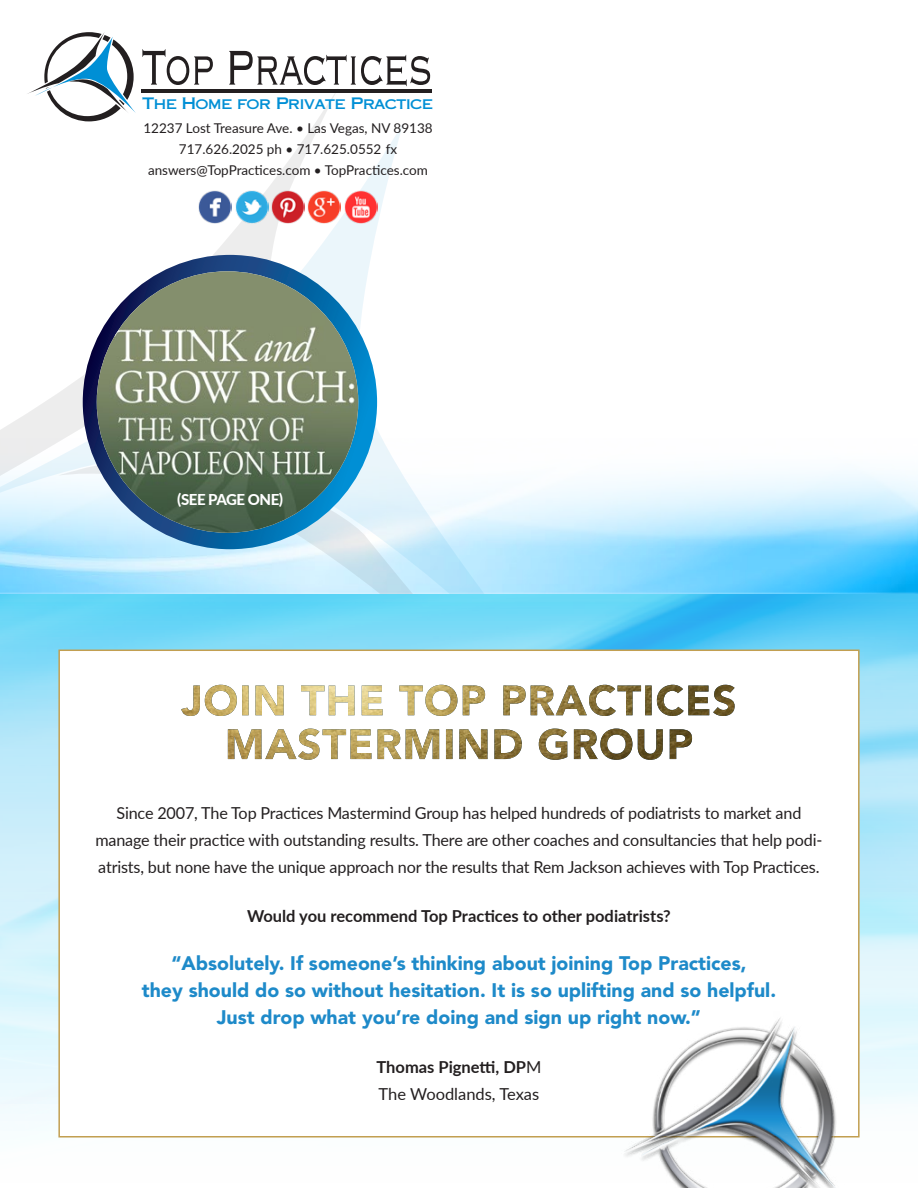
<style>
.page{position:relative;width:918px;height:1188px;background:#fff}
.page>*{position:absolute;margin:0;border:0;box-sizing:border-box;transform-origin:0 0}
.t1{font:900 19.5px/27px "Avenir LT Std";color:#1e8ac9;text-align:center}
.text{font:16.5px/27px "Lato";letter-spacing:-.01em;color:#231f20;text-align:center}
.text-2{font:700 16.5px "Lato";color:#231f20}
.t2{font:15.9px "Copperplate Thirty One AB";letter-spacing:-.05em;color:#008fd5}
.t3{font:800 15px "Lato";letter-spacing:-.03em;color:#fff}
.t4{font:13.5px/21px "Lato";color:#231f20;text-align:center}
.s1{font-weight:400}
</style>
<div class="page">
<img style="left:587px;top:470px;width:331px;height:124px">
<svg style="left:0;top:122px;width:587px;height:472px"></svg>
<img style="left:199px;top:190px;width:33px;height:33px">
<img style="left:235px;top:190px;width:33px;height:33px">
<img style="left:308px;top:190px;width:33px;height:33px">
<img style="left:272px;top:190px;width:32px;height:33px">
<img style="left:344px;top:190px;width:33px;height:33px">
<svg style="left:83px;top:255px;width:294px;height:294px;background:#0b5694"></svg>
<img style="left:97px;top:271px;width:261px;height:262px;border-radius:131px">
<svg style="left:27px;top:32px;width:109px;height:89px"></svg>
<svg style="left:142px;top:49px;width:71px;height:36px"></svg>
<svg style="left:229px;top:51px;width:201px;height:35px"></svg>
<hr style="left:142px;top:89px;width:290px;height:4px;background:#231f20">
<img style="left:0;top:594px;width:918px;height:527px">
<div style="left:59px;top:650px;width:800px;height:487px;background:#fff"></div>
<img style="left:228px;top:729px;width:464px;height:31px">
<img style="left:181px;top:685px;width:554px;height:31px">
<img style="left:616px;top:1005px;width:255px;height:183px">
<p class="t2" style="left:142px;top:93px;width:293px">The Home for Private Practice</p>
<p class="t4" style="left:143px;top:117px;width:291px">12237 Lost Treasure Ave. • Las Vegas, NV 89138<br>717.626.2025 ph • 717.625.0552 fx answers@TopPractices.com • TopPractices.com</p>
<p class="t3" style="left:177px;top:488px;width:108px">(SEE PAGE ONE)</p>
<p class="text" style="left:95px;top:799px;width:729px">Since 2007, The Top Practices Mastermind Group has helped hundreds of podiatrists to market and manage their practice with outstanding results. There are other coaches and consultancies that help podi&shy;atrists, but none have the unique approach nor the results that Rem Jackson achieves with Top Practices.</p>
<p class="text-2" style="left:247px;top:904px;width:425px">Would you recommend Top Practices to other podiatrists?</p>
<p class="t1" style="left:142px;top:950px;width:636px">“Absolutely. If someone’s thinking about joining Top Practices,<br>they should do so without hesitation. It is so uplifting and so helpful.<br>Just drop what you’re doing and sign up right now.”</p>
<p class="text-2" style="left:377px;top:1055px;width:166px">Thomas Pignetti, DP<span class="s1">M</span></p>
<p class="text" style="left:379px;top:1080px;width:162px">The Woodlands, Texas</p>
</div>
